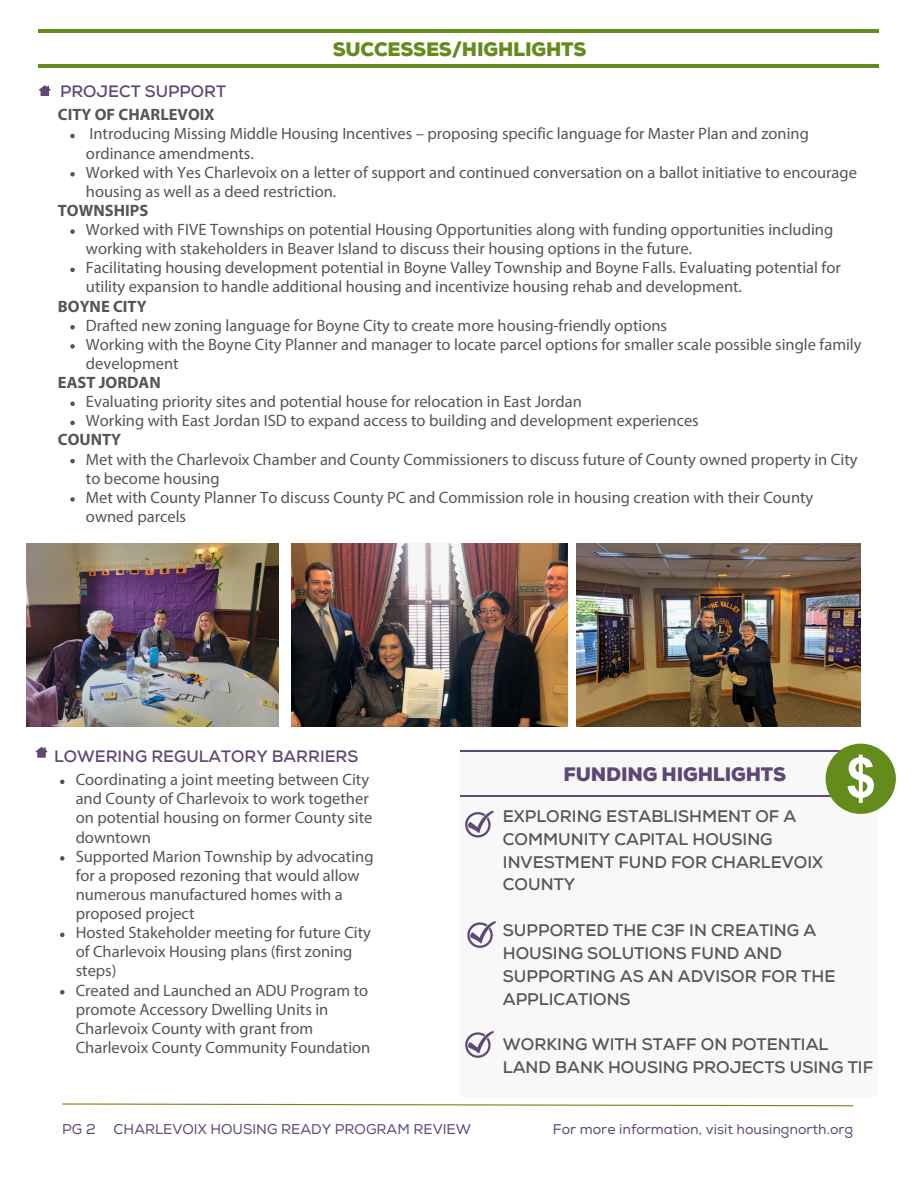
<style>
.page{position:relative;width:918px;height:1188px;background:#fff}
.page>*{position:absolute;margin:0;border:0;box-sizing:border-box;transform-origin:0 0}
.t1{font:900 19.5px "Nexa";letter-spacing:-.01em;color:#638c1c}
.t2{font:900 19.5px "Nexa";letter-spacing:-.01em;color:#5f4876}
.t3{font:700 16.8px/22.8px "Nexa";color:#54565a}
.t4{font:16.5px/19.2px "Myriad Pro";color:#54565a}
.t5{font:700 16.5px "Myriad Pro";color:#54565a}
.t6{font:700 16.5px "Nexa";color:#5f4876}
.t7{font:14.1px "Nexa";color:#5f4876}
</style>
<div class="page">
<img style="left:26px;top:543px;width:252px;height:183px">
<svg style="left:62px;top:1103px;width:792px;height:4px"></svg>
<svg style="left:39px;top:85px;width:12px;height:11px"></svg>
<hr style="left:39px;top:64px;width:840px;height:4px;background:#638c1c">
<hr style="left:39px;top:29px;width:840px;height:4px;background:#638c1c">
<svg style="left:36px;top:747px;width:12px;height:11px"></svg>
<div style="left:461px;top:749px;width:417px;height:347px;background:#f8f8f9"></div>
<hr style="left:461px;top:795px;width:417px;height:2px;background:#5f4876">
<hr style="left:461px;top:750px;width:417px;height:2px;background:#5f4876">
<svg style="left:465px;top:811px;width:29px;height:27px"></svg>
<svg style="left:467px;top:921px;width:29px;height:27px"></svg>
<img style="left:291px;top:543px;width:277px;height:183px">
<img style="left:577px;top:543px;width:283px;height:183px">
<div style="left:826px;top:744px;width:69px;height:70px;background:#638c1c;border-radius:50%"></div>
<svg style="left:848px;top:755px;width:26px;height:48px"></svg>
<svg style="left:465px;top:1031px;width:29px;height:27px"></svg>
<svg style="left:70px;top:134px;width:5px;height:4px"></svg>
<svg style="left:70px;top:172px;width:5px;height:5px"></svg>
<svg style="left:70px;top:229px;width:5px;height:5px"></svg>
<svg style="left:70px;top:268px;width:5px;height:4px"></svg>
<svg style="left:70px;top:325px;width:5px;height:5px"></svg>
<svg style="left:70px;top:344px;width:5px;height:5px"></svg>
<svg style="left:70px;top:402px;width:5px;height:4px"></svg>
<svg style="left:70px;top:421px;width:5px;height:4px"></svg>
<svg style="left:70px;top:459px;width:5px;height:4px"></svg>
<svg style="left:70px;top:497px;width:5px;height:5px"></svg>
<svg style="left:60px;top:780px;width:5px;height:4px"></svg>
<svg style="left:60px;top:856px;width:5px;height:5px"></svg>
<svg style="left:60px;top:933px;width:5px;height:4px"></svg>
<svg style="left:60px;top:990px;width:5px;height:4px"></svg>
<p class="t6" style="left:60px;top:81px;width:168px">PROJECT SUPPORT</p>
<p class="t5" style="left:58px;top:108px;width:158px">CITY OF CHARLEVOIX</p>
<p class="t1" style="left:333px;top:38px;width:255px">SUCCESSES/HIGHLIGHTS</p>
<p class="t4" style="left:86px;top:126px;width:724px">Introducing Missing Middle Housing Incentives – proposing specific language for Master Plan and zoning ordinance amendments.</p>
<p class="t4" style="left:86px;top:164px;width:773px">Worked with Yes Charlevoix on a letter of support and continued conversation on a ballot initiative to encourage housing as well as a deed restriction.</p>
<p class="t4" style="left:86px;top:221px;width:749px">Worked with FIVE Townships on potential Housing Opportunities along with funding opportunities including working with stakeholders in Beaver Island to discuss their housing options in the future.</p>
<p class="t4" style="left:86px;top:260px;width:756px">Facilitating housing development potential in Boyne Valley Township and Boyne Falls. Evaluating potential for utility expansion to handle additional housing and incentivize housing rehab and development.</p>
<p class="t4" style="left:86px;top:317px;width:583px">Drafted new zoning language for Boyne City to create more housing-friendly options</p>
<p class="t4" style="left:86px;top:336px;width:777px">Working with the Boyne City Planner and manager to locate parcel options for smaller scale possible single family development</p>
<p class="t4" style="left:86px;top:393px;width:497px">Evaluating priority sites and potential house for relocation in East Jordan</p>
<p class="t4" style="left:86px;top:413px;width:614px">Working with East Jordan ISD to expand access to building and development experiences</p>
<p class="t4" style="left:86px;top:451px;width:773px">Met with the Charlevoix Chamber and County Commissioners to discuss future of County owned property in City to become housing</p>
<p class="t4" style="left:86px;top:489px;width:729px">Met with County Planner To discuss County PC and Commission role in housing creation with their County owned parcels</p>
<p class="t5" style="left:58px;top:204px;width:92px">TOWNSHIPS</p>
<p class="t5" style="left:58px;top:299px;width:90px">BOYNE CITY</p>
<p class="t5" style="left:58px;top:376px;width:104px">EAST JORDAN</p>
<p class="t5" style="left:58px;top:433px;width:65px">COUNTY</p>
<p class="t6" style="left:54px;top:746px;width:306px">LOWERING REGULATORY BARRIERS</p>
<p class="t4" style="left:76px;top:772px;width:298px">Coordinating a joint meeting between City and County of Charlevoix to work together on potential housing on former County site downtown</p>
<p class="t4" style="left:76px;top:848px;width:299px">Supported Marion Township by advocating for a proposed rezoning that would allow numerous manufactured homes with a proposed project</p>
<p class="t4" style="left:76px;top:925px;width:297px">Hosted Stakeholder meeting for future City of Charlevoix Housing plans (first zoning steps)</p>
<p class="t4" style="left:76px;top:982px;width:296px">Created and Launched an ADU Program to promote Accessory Dwelling Units in Charlevoix County with grant from Charlevoix County Community Foundation</p>
<p class="t2" style="left:564px;top:762px;width:224px">FUNDING HIGHLIGHTS</p>
<p class="t3" style="left:503px;top:805px;width:322px">EXPLORING ESTABLISHMENT OF A<br>COMMUNITY CAPITAL HOUSING<br>INVESTMENT FUND FOR CHARLEVOIX<br>COUNTY</p>
<p class="t3" style="left:503px;top:919px;width:334px">SUPPORTED THE C3F IN CREATING A<br>HOUSING SOLUTIONS FUND AND<br>SUPPORTING AS AN ADVISOR FOR THE<br>APPLICATIONS</p>
<p class="t3" style="left:503px;top:1034px;width:372px">WORKING WITH STAFF ON POTENTIAL<br>LAND BANK HOUSING PROJECTS USING TIF</p>
<p class="t7" style="left:62px;top:1121px;width:35px">PG 2</p>
<p class="t7" style="left:114px;top:1121px;width:359px">CHARLEVOIX HOUSING READY PROGRAM REVIEW</p>
<p class="t7" style="left:553px;top:1121px;width:302px">For more information, visit housingnorth.org</p>
</div>
